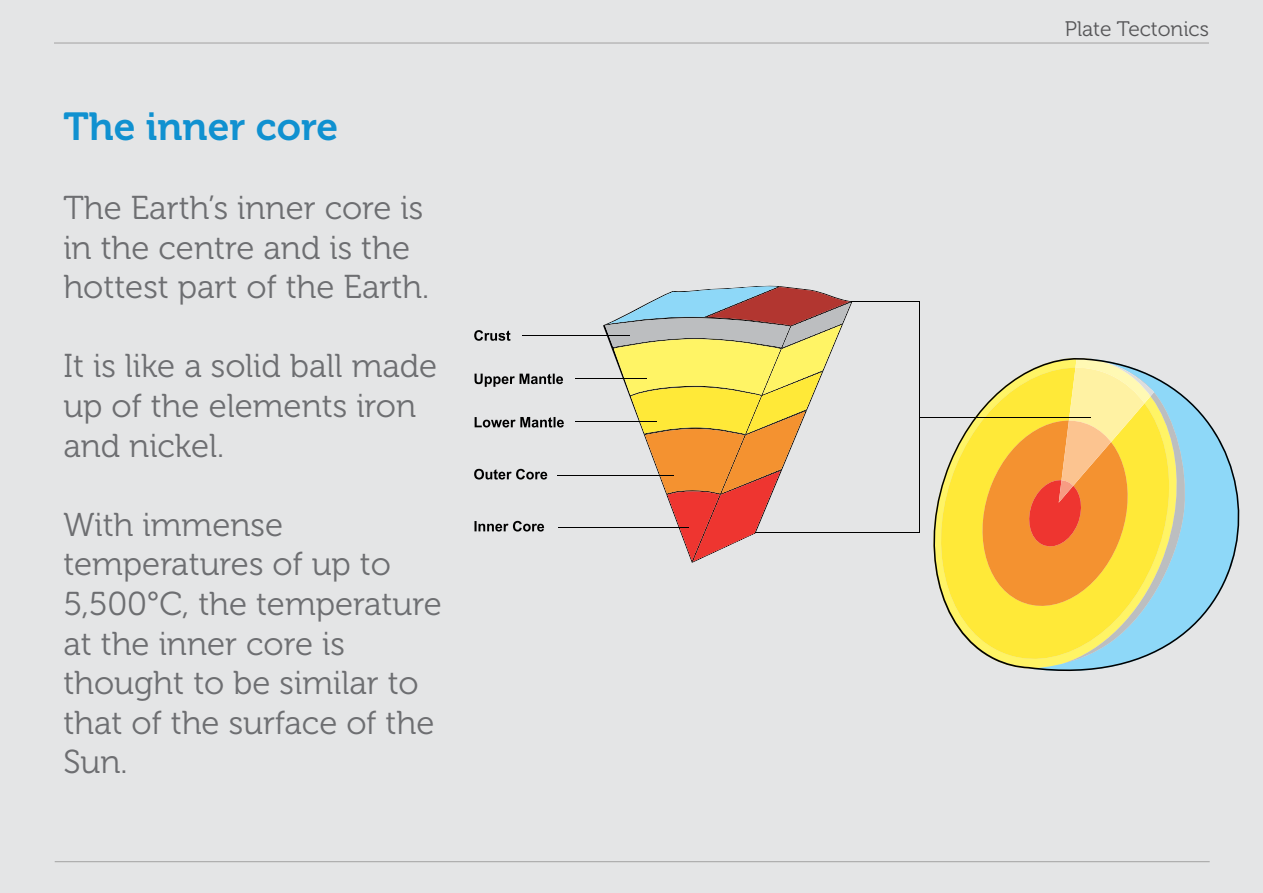
<style>
.page{position:relative;width:1263px;height:893px;background:#e4e5e6}
.page>*{position:absolute;margin:0;border:0;box-sizing:border-box;transform-origin:0 0}
.t1{font:39px "Museo 700";color:#1091d0}
.t2{font:33px/39.6px "Museo 300";color:#6d6e71}
.t3{font:21px "Museo 300";color:#565658}
</style>
<div class="page">
<hr style="left:54px;top:42px;width:1155px;height:2px;background:#a9a9a9">
<hr style="left:55px;top:861px;width:1155px;height:1px;background:#a9a9a9">
<svg style="left:603px;top:285px;width:249px;height:278px"></svg>
<svg style="left:474px;top:330px;width:36px;height:11px"></svg>
<svg style="left:474px;top:374px;width:89px;height:13px"></svg>
<svg style="left:475px;top:417px;width:89px;height:10px"></svg>
<svg style="left:474px;top:469px;width:73px;height:10px"></svg>
<svg style="left:474px;top:521px;width:70px;height:11px"></svg>
<hr style="left:522px;top:335px;width:107px;height:1px;background:#000">
<hr style="left:575px;top:378px;width:71px;height:1px;background:#000">
<hr style="left:575px;top:422px;width:81px;height:1px;background:#000">
<hr style="left:558px;top:475px;width:116px;height:1px;background:#000">
<hr style="left:558px;top:527px;width:130px;height:1px;background:#000">
<hr style="left:755px;top:532px;width:164px;height:1px;background:#000">
<hr style="left:851px;top:301px;width:68px;height:1px;background:#000">
<hr style="left:919px;top:301px;width:1px;height:232px;background:#000">
<svg style="left:920px;top:358px;width:320px;height:314px"></svg>
<p class="t1" style="left:63px;top:105px;width:276px">The inner core</p>
<p class="t2" style="left:63px;top:189px;width:367px">The Earths’ inner core is in the centre and is the hottest part of the Earth.</p>
<p class="t2" style="left:63px;top:347px;width:375px">It is like a solid ball made up of the elements iron and nickel.</p>
<p class="t2" style="left:63px;top:505px;width:380px">With immense temperatures of up to<br>5,500°C, the temperature at the inner core is thought to be similar to that of the surface of the<br>Sun.</p>
<p class="t3" style="left:1065px;top:17px;width:146px">Plate Tectonics</p>
</div>
